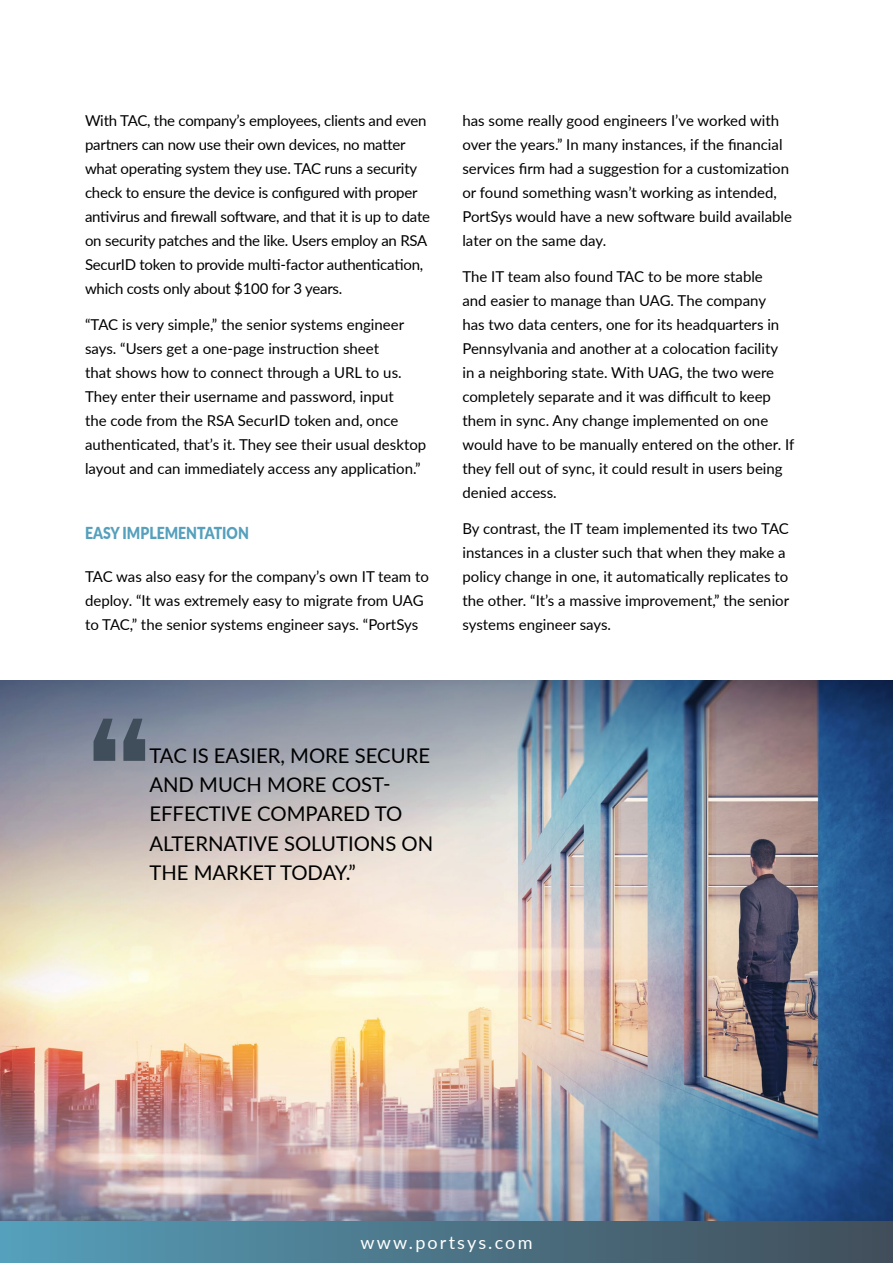
<style>
.page{position:relative;width:893px;height:1263px;background:#fff}
.page>*{position:absolute;margin:0;border:0;box-sizing:border-box;transform-origin:0 0}
.t1{font:20.25px/29.1px "Lato";color:#000}
.t2{font:18px "Lato";letter-spacing:.12em;color:#fff}
.t3{font:900 16.5px "Lato";color:#55a0bc;scale:.85 1}
.t4{font:15px/24px "Lato";color:#000}
</style>
<div class="page">
<div style="left:0;top:1220px;width:893px;height:43px;background:linear-gradient(to right,#569fb9,#414c57)"></div>
<img style="left:0;top:680px;width:893px;height:540px">
<svg style="left:94px;top:719px;width:51px;height:42px;background:#576372"></svg>
<p class="t4" style="left:85px;top:108px;width:346px">With TAC, the company’s employees, clients and even partners can now use their own devices, no matter what operating system they use. TAC runs a security check to ensure the device is configured with proper antivirus and firewall software, and that it is up to date on security patches and the like. Users employ an RSA SecurID token to provide multi-factor authentication, which costs only about $100 for 3 years.</p>
<p class="t4" style="left:85px;top:312px;width:343px">“TAC is very simple,” the senior systems engineer says. “Users get a one-page instruction sheet<br>that shows how to connect through a URL to us.<br>They enter their username and password, input<br>the code from the RSA SecurID token and, once authenticated, that’s it. They see their usual desktop layout and can immediately access any application.”</p>
<p class="t3" style="left:85px;top:521px;width:194px">EASY IMPLEMENTATION</p>
<p class="t4" style="left:85px;top:564px;width:345px">TAC was also easy for the company’s own IT team to deploy. “It was extremely easy to migrate from UAG to TAC,” the senior systems engineer says. “PortSys</p>
<p class="t4" style="left:462px;top:108px;width:331px">has some really good engineers I’ve worked with over the years.” In many instances, if the financial services firm had a suggestion for a customization or found something wasn’t working as intended, PortSys would have a new software build available later on the same day.</p>
<p class="t4" style="left:462px;top:264px;width:333px">The IT team also found TAC to be more stable<br>and easier to manage than UAG. The company<br>has two data centers, one for its headquarters in Pennsylvania and another at a colocation facility<br>in a neighboring state. With UAG, the two were completely separate and it was difficult to keep them in sync. Any change implemented on one would have to be manually entered on the other. If they fell out of sync, it could result in users being denied access.</p>
<p class="t4" style="left:462px;top:516px;width:328px">By contrast, the IT team implemented its two TAC instances in a cluster such that when they make a policy change in one, it automatically replicates to the other. “It’s a massive improvement,” the senior systems engineer says.</p>
<h1 class="t1" style="left:149px;top:740px;width:285px">TAC IS EASIER, MORE SECURE<br>AND MUCH MORE COST-<br>EFFECTIVE COMPARED TO<br>ALTERNATIVE SOLUTIONS ON<br>THE MARKET TODAY.”</h1>
<p class="t2" style="left:360px;top:1229px;width:174px">www.portsys.com</p>
</div>
